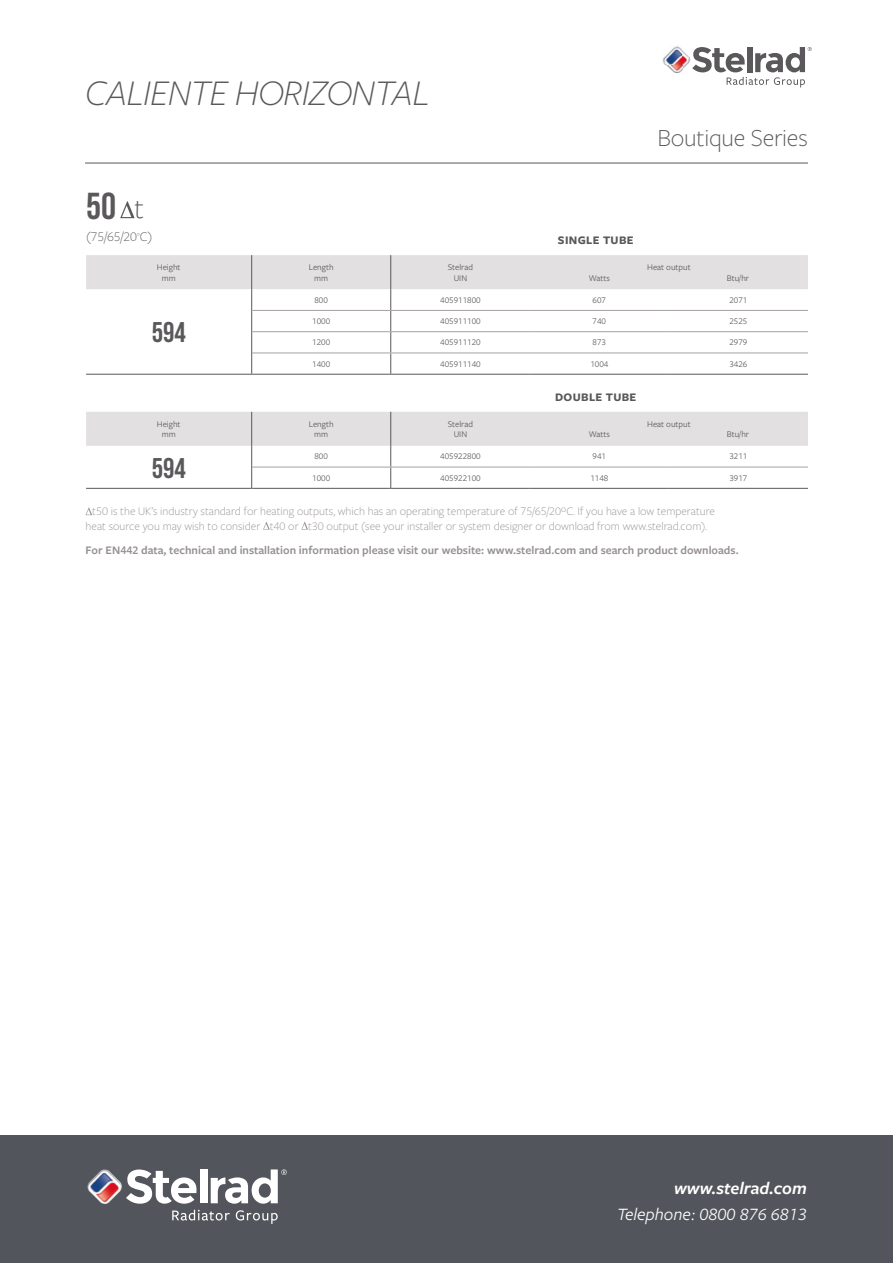
<style>
.page{position:relative;width:893px;height:1263px;background:#fff}
.page>*{position:absolute;margin:0;border:0;box-sizing:border-box;transform-origin:0 0}
.t1{font:italic 300 37.5px "Freight Sans Pro";letter-spacing:-.02em;color:#5b585b}
.t2{font:37.5px "Bebas Neue";color:#5b585b}
.t3{font:28.5px "Bebas Neue";color:#5b585b}
.t4{font:300 25.5px "Freight Sans Pro";letter-spacing:-.01em;color:#5b585b}
.t5{font:italic 18px "Freight Sans Pro";color:#fff}
.t6{font:italic 600 18px "Freight Sans Pro";color:#fff}
.t7{font:300 13.65px "Freight Sans Pro";color:#5b585b}
.t8{font:300 12px/14.4px "Freight Sans Pro";color:#969092}
.t9{font:600 12px "Freight Sans Pro";color:#969092}
.t10{font:700 12px "Freight Sans Pro";letter-spacing:.03em;color:#5b585b}
.t11{font:9px/10.5px "Freight Sans Pro";color:#5b585b;text-align:center}
.s1{font-family:"Freight Sans Pro";font-weight:300;font-size:30px}
</style>
<div class="page">
<hr style="left:85px;top:163px;width:723px;height:1px;background:#5b585b">
<div style="left:0;top:1135px;width:893px;height:128px;background:#52555b"></div>
<svg style="left:86px;top:507px;width:6px;height:8px"></svg>
<svg style="left:263px;top:522px;width:7px;height:7px"></svg>
<svg style="left:301px;top:522px;width:7px;height:7px"></svg>
<img style="left:662px;top:46px;width:29px;height:27px">
<svg style="left:692px;top:47px;width:120px;height:40px"></svg>
<svg style="left:126px;top:1169px;width:161px;height:55px"></svg>
<img style="left:87px;top:1169px;width:35px;height:35px">
<svg style="left:120px;top:201px;width:15px;height:17px"></svg>
<svg style="left:86px;top:255px;width:722px;height:119px"></svg>
<hr style="left:86px;top:374px;width:166px;height:1px;background:#5b585b">
<hr style="left:252px;top:374px;width:139px;height:1px;background:#5b585b">
<hr style="left:391px;top:374px;width:139px;height:1px;background:#5b585b">
<hr style="left:530px;top:374px;width:139px;height:1px;background:#5b585b">
<hr style="left:669px;top:374px;width:139px;height:1px;background:#5b585b">
<hr style="left:252px;top:310px;width:139px;height:1px;background:#a6a0a2">
<hr style="left:391px;top:310px;width:139px;height:1px;background:#a6a0a2">
<hr style="left:530px;top:310px;width:139px;height:1px;background:#a6a0a2">
<hr style="left:669px;top:310px;width:139px;height:1px;background:#a6a0a2">
<hr style="left:252px;top:331px;width:139px;height:1px;background:#a6a0a2">
<hr style="left:391px;top:331px;width:139px;height:1px;background:#a6a0a2">
<hr style="left:530px;top:331px;width:139px;height:1px;background:#a6a0a2">
<hr style="left:669px;top:331px;width:139px;height:1px;background:#a6a0a2">
<hr style="left:252px;top:353px;width:139px;height:1px;background:#a6a0a2">
<hr style="left:391px;top:353px;width:139px;height:1px;background:#a6a0a2">
<hr style="left:530px;top:353px;width:139px;height:1px;background:#a6a0a2">
<hr style="left:669px;top:353px;width:139px;height:1px;background:#a6a0a2">
<svg style="left:86px;top:412px;width:722px;height:76px"></svg>
<hr style="left:86px;top:488px;width:166px;height:1px;background:#5b585b">
<hr style="left:252px;top:488px;width:139px;height:1px;background:#5b585b">
<hr style="left:391px;top:488px;width:139px;height:1px;background:#5b585b">
<hr style="left:530px;top:488px;width:139px;height:1px;background:#5b585b">
<hr style="left:669px;top:488px;width:139px;height:1px;background:#5b585b">
<hr style="left:252px;top:467px;width:139px;height:1px;background:#a6a0a2">
<hr style="left:391px;top:467px;width:139px;height:1px;background:#a6a0a2">
<hr style="left:530px;top:467px;width:139px;height:1px;background:#a6a0a2">
<hr style="left:669px;top:467px;width:139px;height:1px;background:#a6a0a2">
<h1 class="t1" style="left:85px;top:68px;width:346px">CALIENTE HORIZONTAL</h1>
<h1 class="t2" style="left:86px;top:185px;width:60px">50 <span class="s1">t</span></h1>
<p class="t7" style="left:86px;top:227px;width:68px">(75/65/20<sup>º</sup>C)</p>
<h3 class="t4" style="left:657px;top:121px;width:152px">Boutique Series</h3>
<p class="t10" style="left:558px;top:232px;width:77px">SINGLE TUBE</p>
<p class="t11" style="left:157px;top:261px;width:25px">Height mm</p>
<p class="t11" style="left:309px;top:261px;width:26px">Length mm</p>
<p class="t11" style="left:448px;top:261px;width:27px">Stelrad<br>UIN</p>
<p class="t11" style="left:647px;top:261px;width:45px">Heat output</p>
<p class="t11" style="left:589px;top:272px;width:23px">Watts</p>
<p class="t11" style="left:727px;top:272px;width:24px">Btu/hr</p>
<h2 class="t3" style="left:152px;top:316px;width:36px">594</h2>
<p class="t11" style="left:314px;top:294px;width:15px">800</p>
<p class="t11" style="left:440px;top:294px;width:42px">405911800</p>
<p class="t11" style="left:593px;top:294px;width:15px">607</p>
<p class="t11" style="left:729px;top:294px;width:19px">2071</p>
<p class="t11" style="left:312px;top:316px;width:19px">1000</p>
<p class="t11" style="left:440px;top:316px;width:42px">405911100</p>
<p class="t11" style="left:593px;top:316px;width:15px">740</p>
<p class="t11" style="left:729px;top:316px;width:19px">2525</p>
<p class="t11" style="left:312px;top:337px;width:19px">1200</p>
<p class="t11" style="left:440px;top:337px;width:42px">405911120</p>
<p class="t11" style="left:593px;top:337px;width:15px">873</p>
<p class="t11" style="left:729px;top:337px;width:19px">2979</p>
<p class="t11" style="left:312px;top:358px;width:19px">1400</p>
<p class="t11" style="left:440px;top:358px;width:42px">405911140</p>
<p class="t11" style="left:590px;top:358px;width:19px">1004</p>
<p class="t11" style="left:729px;top:358px;width:19px">3426</p>
<p class="t10" style="left:555px;top:389px;width:83px">DOUBLE TUBE</p>
<p class="t11" style="left:157px;top:418px;width:25px">Height mm</p>
<p class="t11" style="left:309px;top:418px;width:26px">Length mm</p>
<p class="t11" style="left:448px;top:418px;width:27px">Stelrad<br>UIN</p>
<p class="t11" style="left:647px;top:418px;width:45px">Heat output</p>
<p class="t11" style="left:589px;top:429px;width:23px">Watts</p>
<p class="t11" style="left:727px;top:429px;width:24px">Btu/hr</p>
<h2 class="t3" style="left:152px;top:452px;width:36px">594</h2>
<p class="t11" style="left:314px;top:451px;width:15px">800</p>
<p class="t11" style="left:440px;top:451px;width:42px">405922800</p>
<p class="t11" style="left:593px;top:451px;width:15px">941</p>
<p class="t11" style="left:729px;top:451px;width:19px">3211</p>
<p class="t11" style="left:312px;top:472px;width:19px">1000</p>
<p class="t11" style="left:440px;top:472px;width:42px">405922100</p>
<p class="t11" style="left:590px;top:472px;width:19px">1148</p>
<p class="t11" style="left:729px;top:472px;width:19px">3917</p>
<p class="t8" style="left:86px;top:503px;width:631px;text-indent:7px">t50 is the UK’s industry standard for heating outputs, which has an operating temperature of 75/65/20ºC. If you have a low temperature heat source you may wish to consider t40 or t30 output (see your installer or system designer or download from www.stelrad.com).</p>
<p class="t9" style="left:86px;top:541px;width:655px">For EN442 data, technical and installation information please visit our website: www.stelrad.com and search product downloads.</p>
<h3 class="t6" style="left:674px;top:1176px;width:134px">www.stelrad.com</h3>
<h3 class="t5" style="left:617px;top:1202px;width:191px">Telephone: 0800 876 6813</h3>
</div>
